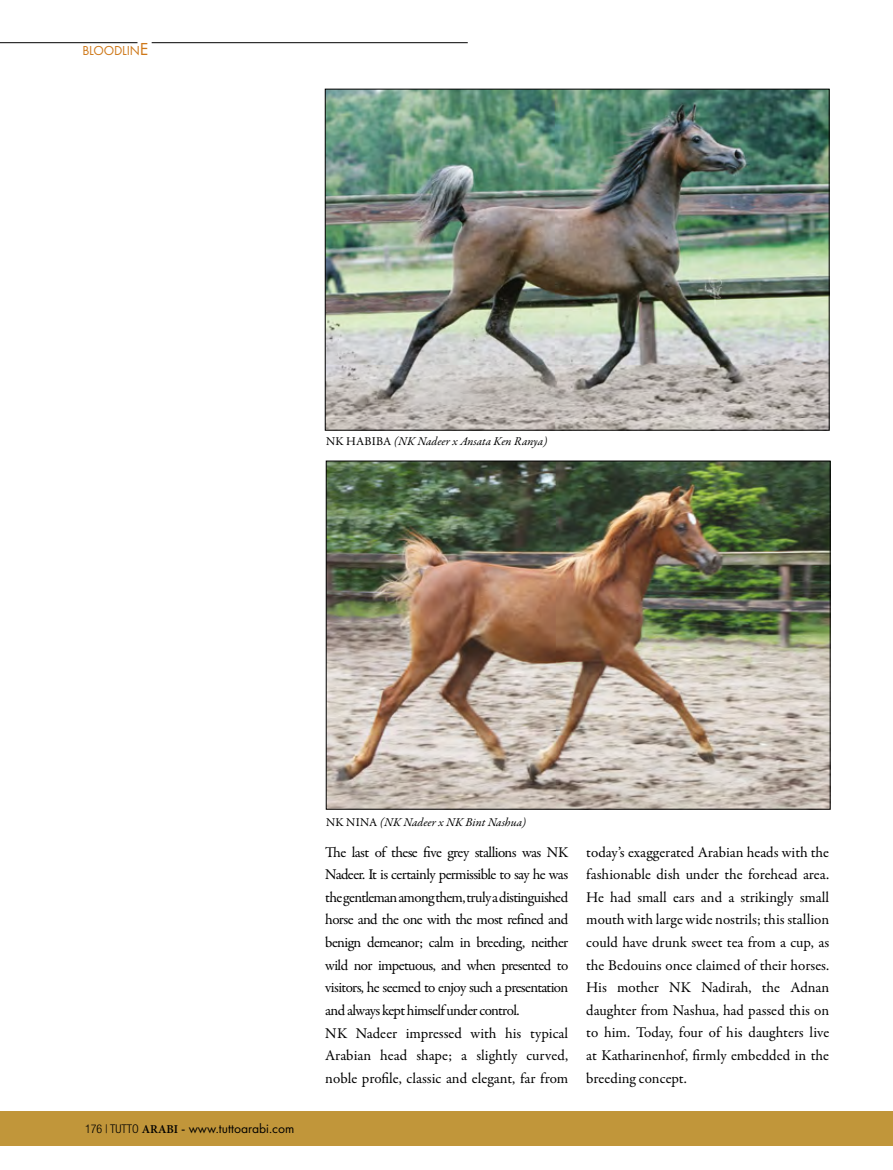
<style>
.page{position:relative;width:893px;height:1170px;background:#fff}
.page>*{position:absolute;margin:0;border:0;box-sizing:border-box;transform-origin:0 0}
.t1{font:15px/22.6px "Garamond Premr Pro";letter-spacing:-.04em;color:#000}
.t2{font:13.5px "Futura PT";color:#000}
.t3{font:13.5px "Futura PT";letter-spacing:-.015em;color:#ce7717}
.t4{font:italic 12px "Garamond Premr Pro";color:#000}
.s1{font-size:18px}
.s2{font-style:normal}
.s3{font-family:"Helvetica Neue LT Std";font-weight:300;font-stretch:condensed;font-size:12px}
.s4{font-family:"Minion Pro";font-weight:600;font-size:12px}
</style>
<div class="page">
<div style="left:0;top:1111px;width:893px;height:34px;background:#c1963a"></div>
<img style="left:327px;top:91px;width:500px;height:337px">
<img style="left:328px;top:463px;width:500px;height:344px">
<hr style="left:152px;top:42px;width:316px;height:1px;background:#000">
<hr style="left:0;top:42px;width:137px;height:1px;background:#000">
<p class="t3" style="left:82px;top:43px;width:67px">BLOODLIN<span class="s1">E</span></p>
<p class="t4" style="left:326px;top:434px;width:223px"><span class="s2">NK HABIBA</span> (NK Nadeer x Ansata Ken Ranya)</p>
<p class="t2" style="left:85px;top:1119px;width:211px"><span class="s3">176 | TUTTO</span> <span class="s4">ARABI</span> - www.tuttoarabi.com</p>
<p class="t4" style="left:326px;top:814px;width:202px"><span class="s2">NK NINA</span> (NK Nadeer x NK Bint Nashua)</p>
<p class="t1" style="left:325px;top:840px;width:244px">The last of these five grey stallions was NK Nadeer. It is certainly permissible to say he was the gentleman among them, truly a distinguished horse and the one with the most refined and benign demeanor; calm in breeding, neither wild nor impetuous, and when presented to visitors, he seemed to enjoy such a presentation and always kept himself under control.<br>NK Nadeer impressed with his typical Arabian head shape; a slightly curved, noble profile, classic and elegant, far from</p>
<p class="t1" style="left:586px;top:840px;width:244px;text-align:justify">today’s exaggerated Arabian heads with the fashionable dish under the forehead area.<br>He had small ears and a strikingly small mouth with large wide nostrils; this stallion could have drunk sweet tea from a cup, as the Bedouins once claimed of their horses.<br>His mother NK Nadirah, the Adnan daughter from Nashua, had passed this on to him. today, four of his daughters live at Katharinenhof, firmly embedded in the breeding concept.</p>
</div>
